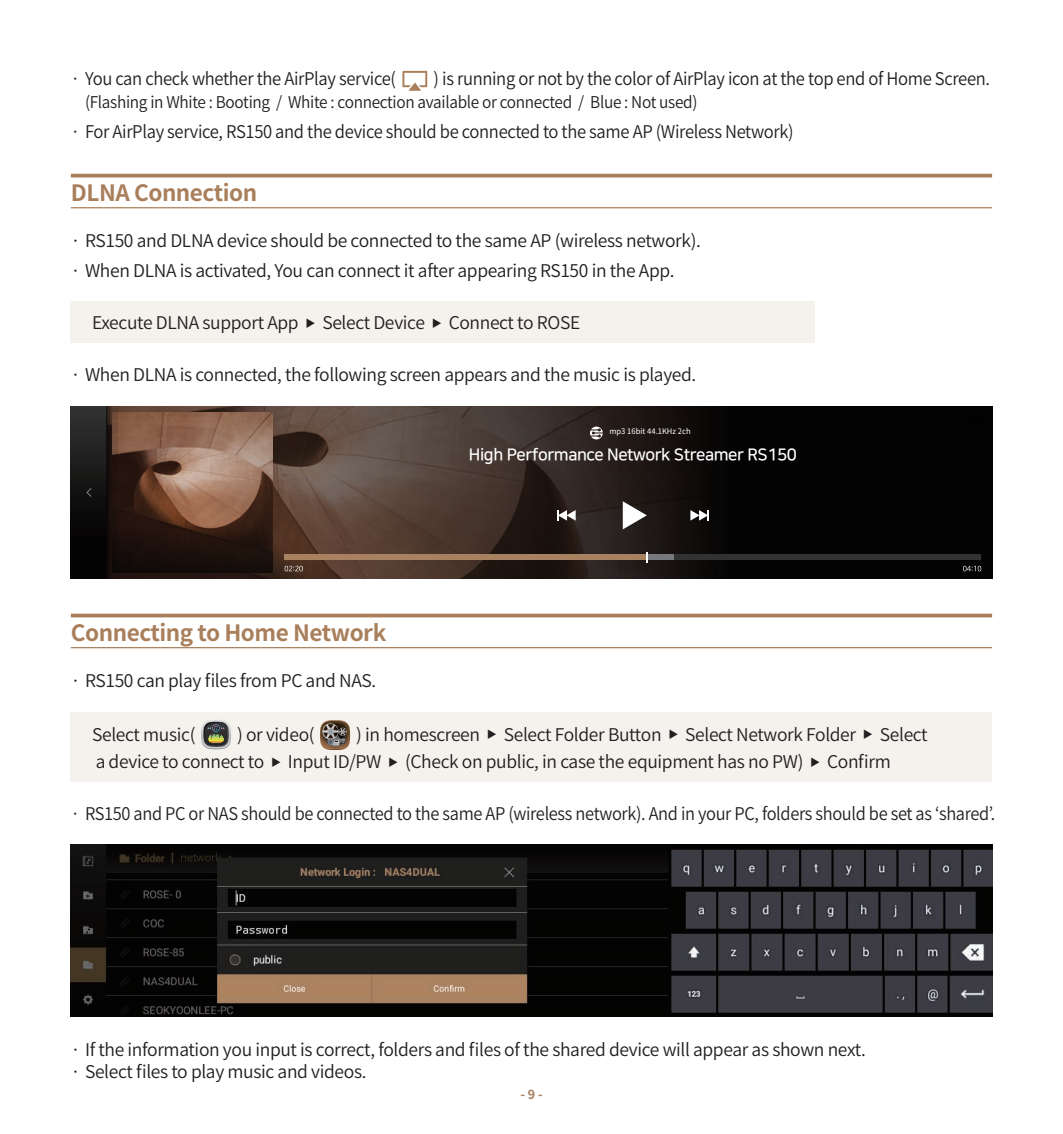
<style>
.page{position:relative;width:1063px;height:1134px;background:#fff}
.page>*{position:absolute;margin:0;border:0;box-sizing:border-box;transform-origin:0 0}
.t1{font:700 22.5px "Noto Sans CJ Kkr";letter-spacing:-.02em;color:#a97f5b}
.t2{font:600 17.5px/29.5px "Noto Sans CJ Kkr";letter-spacing:-.02em;color:#231f20}
.t3{font:600 17.5px "Noto Sans CJ Kkr";letter-spacing:-.02em;color:#231f20;scale:.95 1}
.t4{font:600 17.5px "Noto Sans CJ Kkr";letter-spacing:-.02em;color:#231f20;scale:.94 1}
.t5{font:16.5px "Nanum Square B";letter-spacing:-.025em;color:#fff}
.t6{font:600 16.25px "Noto Sans CJ Kkr";letter-spacing:-.02em;color:#231f20;scale:.95 1}
.t7{font:700 12.5px "Noto Sans CJ Kkr";color:#a97f5b}
.t8{font:7.75px "Noto Sans CJ Kkr";color:#fff}
.s1{font-size:10px}
</style>
<div class="page">
<svg style="left:402px;top:71px;width:25px;height:20px"></svg>
<hr style="left:71px;top:207px;width:921px;height:1px;background:#a97f5b">
<hr style="left:71px;top:174px;width:921px;height:3px;background:#a97f5b">
<div style="left:71px;top:302px;width:744px;height:41px;background:#f5f2ee"></div>
<svg style="left:117px;top:406px;width:875px;height:172px;background:#322620"></svg>
<svg style="left:968px;top:410px;width:19px;height:21px"></svg>
<div style="left:71px;top:406px;width:36px;height:172px;background:linear-gradient(to bottom,#2f2f2f,#000)"></div>
<svg style="left:86px;top:488px;width:5px;height:9px"></svg>
<svg style="left:107px;top:406px;width:10px;height:172px;background:#261812"></svg>
<svg style="left:285px;top:566px;width:18px;height:5px"></svg>
<svg style="left:963px;top:566px;width:18px;height:5px"></svg>
<svg style="left:557px;top:510px;width:19px;height:11px"></svg>
<svg style="left:623px;top:501px;width:24px;height:28px"></svg>
<svg style="left:690px;top:510px;width:19px;height:11px"></svg>
<div style="left:284px;top:554px;width:697px;height:6px;background:#323232"></div>
<div style="left:619px;top:554px;width:55px;height:6px;background:#77787c"></div>
<div style="left:284px;top:554px;width:363px;height:6px;background:#a88161"></div>
<svg style="left:590px;top:427px;width:13px;height:12px"></svg>
<hr style="left:71px;top:647px;width:921px;height:1px;background:#a97f5b">
<hr style="left:71px;top:614px;width:921px;height:3px;background:#a97f5b">
<div style="left:71px;top:712px;width:921px;height:69px;background:#f5f2ee"></div>
<svg style="left:201px;top:720px;width:30px;height:29px"></svg>
<svg style="left:320px;top:720px;width:30px;height:30px"></svg>
<img style="left:71px;top:845px;width:921px;height:172px">
<p class="t3" style="left:71px;top:69px;width:344px">· You can check whether the AirPlay service(</p>
<p class="t3" style="left:434px;top:69px;width:587px">) is running or not by the color of AirPlay icon at the top end of Home Screen.</p>
<p class="t6" style="left:85px;top:93px;width:646px">(Flashing in White : Booting / White : connection available or connected / Blue : Not used)</p>
<p class="t3" style="left:71px;top:121px;width:762px">· For AirPlay service, RS150 and the device should be connected to the same AP (Wireless Network)</p>
<p class="t1" style="left:71px;top:180px;width:188px">DLNA Connection</p>
<p class="t2" style="left:71px;top:226px;width:631px">· RS150 and DLNA device should be connected to the same AP (wireless network). · When DLNA is activated, You can connect it after appearing RS150 in the App.</p>
<p class="t2" style="left:92px;top:308px;width:490px">Execute DLNA support App <span class="s1">▶</span> Select Device <span class="s1">▶</span> Connect to ROSE</p>
<p class="t2" style="left:71px;top:361px;width:627px">· When DLNA is connected, the following screen appears and the music is played.</p>
<p class="t1" style="left:71px;top:620px;width:317px">Connecting to Home Network</p>
<p class="t2" style="left:71px;top:666px;width:307px">· RS150 can play files from PC and NAS.</p>
<p class="t8" style="left:609px;top:427px;width:83px">mp3 16bit 44.1KHz 2ch</p>
<p class="t5" style="left:469px;top:446px;width:329px">High Performance Network Streamer RS150</p>
<p class="t2" style="left:92px;top:720px;width:105px">Select music(</p>
<p class="t2" style="left:237px;top:720px;width:79px">) or video(</p>
<p class="t2" style="left:96px;top:721px;width:834px;line-height:27.5px;text-indent:261px">) in homescreen <span class="s1">▶</span> Select Folder Button <span class="s1">▶</span> Select Network Folder <span class="s1">▶</span> Select a device to connect to <span class="s1">▶</span> Input ID/PW <span class="s1">▶</span> (Check on public, in case the equipment has no PW) <span class="s1">▶</span> Confirm</p>
<p class="t4" style="left:71px;top:804px;width:985px">· RS150 and PC or NAS should be connected to the same AP (wireless network). And in your PC, folders should be set as ‘shared’.</p>
<p class="t2" style="left:71px;top:1038px;width:796px;line-height:22.5px">· If the information you input is correct, folders and files of the shared device will appear as shown next. · Select files to play music and videos.</p>
<p class="t7" style="left:520px;top:1087px;width:24px">- 9 -</p>
</div>
